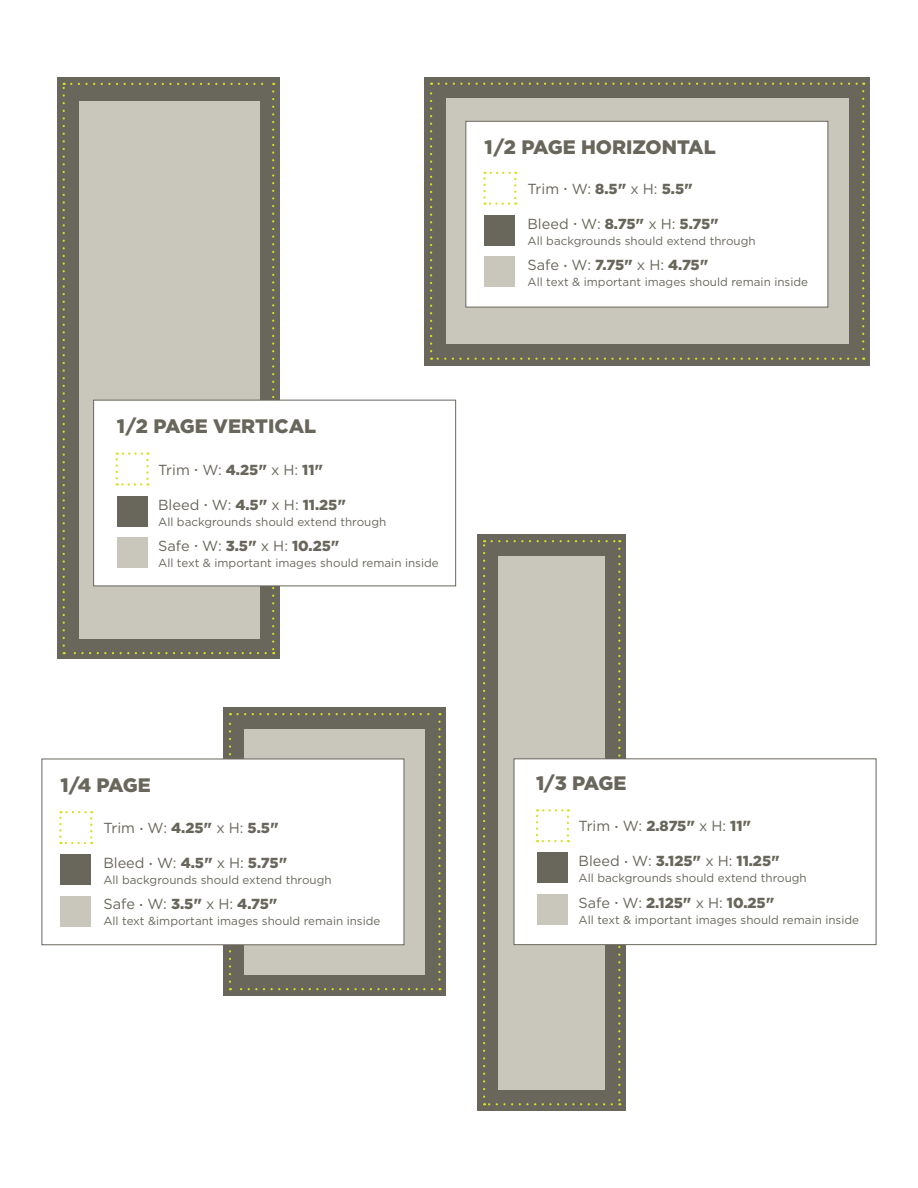
<style>
.page{position:relative;width:918px;height:1188px;background:#fff}
.page>*{position:absolute;margin:0;border:0;box-sizing:border-box;transform-origin:0 0}
.t1{font:900 19.5px "Gotham";color:#69665c}
.t2{font:14.55px "Gotham";color:#69665c}
.t3{font:900 14.55px "Gotham";color:#69665c}
.t4{font:11.7px "Gotham";color:#69665c}
.s1{font-weight:300;font-size:8.7px}
.s2{font-weight:900}
.s3{font-weight:400}
</style>
<div class="page">
<div style="left:478px;top:535px;width:148px;height:576px;background:#69665c"></div>
<div style="left:499px;top:556px;width:106px;height:534px;background:#c9c7bc"></div>
<svg style="left:484px;top:1103px;width:128px;height:2px"></svg>
<svg style="left:483px;top:540px;width:2px;height:557px"></svg>
<svg style="left:492px;top:540px;width:128px;height:2px"></svg>
<svg style="left:618px;top:549px;width:2px;height:556px"></svg>
<div style="left:425px;top:77px;width:445px;height:288px;background:#69665c"></div>
<div style="left:446px;top:98px;width:403px;height:246px;background:#c9c7bc"></div>
<svg style="left:431px;top:358px;width:425px;height:2px"></svg>
<svg style="left:430px;top:83px;width:2px;height:268px"></svg>
<svg style="left:439px;top:83px;width:425px;height:2px"></svg>
<svg style="left:862px;top:91px;width:2px;height:269px"></svg>
<div style="left:465px;top:121px;width:363px;height:186px;background:#fff;border:1px solid #69665c"></div>
<div style="left:485px;top:215px;width:30px;height:31px;background:#69665c"></div>
<div style="left:485px;top:257px;width:30px;height:30px;background:#c9c7bc"></div>
<svg style="left:483px;top:172px;width:33px;height:33px"></svg>
<div style="left:223px;top:708px;width:223px;height:288px;background:#69665c"></div>
<div style="left:245px;top:729px;width:180px;height:246px;background:#c9c7bc"></div>
<svg style="left:230px;top:988px;width:202px;height:2px"></svg>
<svg style="left:229px;top:713px;width:2px;height:269px"></svg>
<svg style="left:237px;top:713px;width:204px;height:2px"></svg>
<svg style="left:438px;top:722px;width:3px;height:268px"></svg>
<div style="left:42px;top:759px;width:362px;height:186px;background:#fff"></div>
<div style="left:42px;top:759px;width:362px;height:186px;border:1px solid #69665c"></div>
<div style="left:60px;top:854px;width:31px;height:31px;background:#69665c"></div>
<div style="left:60px;top:896px;width:31px;height:31px;background:#c9c7bc"></div>
<svg style="left:59px;top:811px;width:33px;height:33px"></svg>
<div style="left:514px;top:759px;width:362px;height:186px;background:#fff"></div>
<div style="left:514px;top:758px;width:362px;height:187px;border:1px solid #69665c"></div>
<div style="left:537px;top:852px;width:31px;height:31px;background:#69665c"></div>
<div style="left:537px;top:894px;width:31px;height:31px;background:#c9c7bc"></div>
<svg style="left:536px;top:809px;width:33px;height:33px"></svg>
<div style="left:57px;top:77px;width:223px;height:582px;background:#69665c"></div>
<div style="left:79px;top:101px;width:180px;height:538px;background:#c9c7bc"></div>
<svg style="left:63px;top:83px;width:2px;height:563px"></svg>
<svg style="left:71px;top:83px;width:203px;height:2px"></svg>
<svg style="left:272px;top:91px;width:2px;height:563px"></svg>
<svg style="left:64px;top:652px;width:202px;height:2px"></svg>
<div style="left:93px;top:400px;width:363px;height:186px;background:#fff;border:1px solid #69665c"></div>
<div style="left:117px;top:496px;width:30px;height:30px;background:#69665c"></div>
<div style="left:117px;top:537px;width:30px;height:31px;background:#c9c7bc"></div>
<svg style="left:116px;top:453px;width:33px;height:33px"></svg>
<p class="t1" style="left:485px;top:134px;width:233px">1/2 PAGE HORIZONTAL</p>
<p class="t2" style="left:527px;top:179px;width:167px">Trim <span class="s1">•</span> W: <span class="s2">8.5"</span> x H: <span class="s2">5.5"</span></p>
<p class="t2" style="left:527px;top:214px;width:193px">Bleed <span class="s1">•</span> W: <span class="s2">8.75"</span> x H: <span class="s2">5.75"</span></p>
<p class="t4" style="left:527px;top:233px;width:230px">All backgrounds should extend through</p>
<p class="t3" style="left:527px;top:255px;width:182px"><span class="s3">Safe</span> <span class="s1">•</span> <span class="s3">W:</span> 7.75" <span class="s3">x H:</span> 4.75"</p>
<p class="t4" style="left:527px;top:274px;width:282px">All text &amp; important images should remain inside</p>
<p class="t1" style="left:117px;top:413px;width:201px">1/2 PAGE VERTICAL</p>
<p class="t2" style="left:158px;top:460px;width:167px">Trim <span class="s1">•</span> W: <span class="s2">4.25"</span> x H: <span class="s2">11"</span></p>
<p class="t2" style="left:158px;top:495px;width:189px">Bleed <span class="s1">•</span> W: <span class="s2">4.5"</span> x H: <span class="s2">11.25"</span></p>
<p class="t4" style="left:158px;top:514px;width:230px">All backgrounds should extend through</p>
<p class="t3" style="left:158px;top:536px;width:183px"><span class="s3">Safe</span> <span class="s1">•</span> <span class="s3">W:</span> 3.5" <span class="s3">x H:</span> 10.25"</p>
<p class="t4" style="left:158px;top:555px;width:282px">All text &amp; important images should remain inside</p>
<p class="t1" style="left:60px;top:772px;width:92px">1/4 PAGE</p>
<p class="t2" style="left:103px;top:819px;width:177px">Trim <span class="s1">•</span> W: <span class="s2">4.25"</span> x H: <span class="s2">5.5"</span></p>
<p class="t2" style="left:103px;top:854px;width:186px">Bleed <span class="s1">•</span> W: <span class="s2">4.5"</span> x H: <span class="s2">5.75"</span></p>
<p class="t4" style="left:103px;top:873px;width:230px">All backgrounds should extend through</p>
<p class="t2" style="left:103px;top:895px;width:176px">Safe <span class="s1">•</span> W: <span class="s2">3.5"</span> x H: <span class="s2">4.75"</span></p>
<p class="t4" style="left:103px;top:914px;width:279px">All text &amp;important images should remain inside</p>
<p class="t1" style="left:536px;top:770px;width:92px">1/3 PAGE</p>
<p class="t2" style="left:579px;top:817px;width:174px">Trim <span class="s1">•</span> W: <span class="s2">2.875"</span> x H: <span class="s2">11"</span></p>
<p class="t3" style="left:579px;top:851px;width:203px"><span class="s3">Bleed</span> <span class="s1">•</span> <span class="s3">W:</span> 3.125" <span class="s3">x H:</span> 11.25"</p>
<p class="t4" style="left:579px;top:871px;width:230px">All backgrounds should extend through</p>
<p class="t3" style="left:579px;top:892px;width:197px"><span class="s3">Safe</span> <span class="s1">•</span> <span class="s3">W:</span> 2.125" <span class="s3">x H:</span> 10.25"</p>
<p class="t4" style="left:579px;top:912px;width:282px">All text &amp; important images should remain inside</p>
</div>
